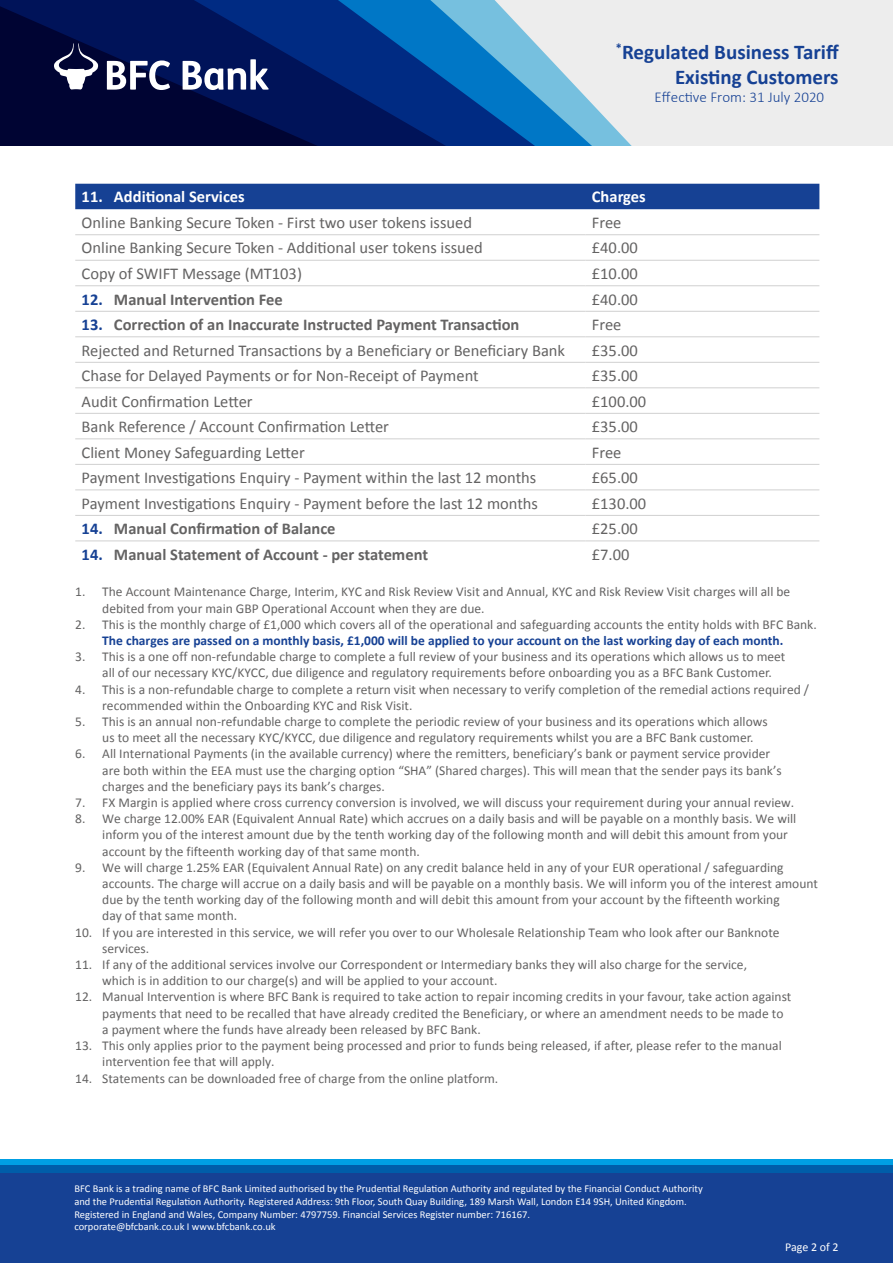
<style>
.page{position:relative;width:893px;height:1263px;background:#fff}
.page>*{position:absolute;margin:0;border:0;box-sizing:border-box;transform-origin:0 0}
.t1{font:700 21px/25.2px "Calibri";color:#164194;text-align:right}
.t2{font:16.5px "Calibri";color:#646363}
.t3{font:700 16.5px "Calibri";color:#646363}
.t4{font:700 16.5px "Calibri";color:#fff}
.t5{font:300 15px "Calibri";color:#164194}
.t6{font:13.5px/16.2px "Calibri";color:#646363}
.t7{font:700 13.5px "Calibri";color:#164194}
.t8{font:12px "Calibri";letter-spacing:-.005em;color:#fff}
.t9{font:10.5px/12.6px "Calibri";color:#fff}
.s1{color:#164194}
</style>
<div class="page">
<div style="left:0;top:0;width:893px;height:145px;background:#ededed"></div>
<svg style="left:0;top:0;width:631px;height:145px;background:#264a84"></svg>
<div style="left:0;top:1173px;width:893px;height:90px;background:#164194"></div>
<div style="left:0;top:1164px;width:893px;height:9px;background:#005da9"></div>
<div style="left:0;top:1159px;width:893px;height:5px;background:#009fe3"></div>
<svg style="left:54px;top:43px;width:44px;height:47px;background:#4b4e70"></svg>
<svg style="left:107px;top:60px;width:63px;height:30px;background:#7d819d"></svg>
<svg style="left:183px;top:59px;width:86px;height:31px;background:#747ea4"></svg>
<div style="left:75px;top:184px;width:744px;height:25px;background:#164194"></div>
<hr style="left:75px;top:234px;width:510px;height:1px;background:#d0d0d0">
<hr style="left:585px;top:234px;width:234px;height:1px;background:#d0d0d0">
<hr style="left:75px;top:260px;width:510px;height:1px;background:#d0d0d0">
<hr style="left:585px;top:260px;width:234px;height:1px;background:#d0d0d0">
<hr style="left:75px;top:285px;width:510px;height:1px;background:#d0d0d0">
<hr style="left:585px;top:285px;width:234px;height:1px;background:#d0d0d0">
<hr style="left:75px;top:311px;width:510px;height:1px;background:#d0d0d0">
<hr style="left:585px;top:311px;width:234px;height:1px;background:#d0d0d0">
<hr style="left:75px;top:336px;width:510px;height:1px;background:#d0d0d0">
<hr style="left:585px;top:336px;width:234px;height:1px;background:#d0d0d0">
<hr style="left:75px;top:362px;width:510px;height:1px;background:#d0d0d0">
<hr style="left:585px;top:362px;width:234px;height:1px;background:#d0d0d0">
<hr style="left:75px;top:387px;width:510px;height:1px;background:#d0d0d0">
<hr style="left:585px;top:387px;width:234px;height:1px;background:#d0d0d0">
<hr style="left:75px;top:413px;width:510px;height:1px;background:#d0d0d0">
<hr style="left:585px;top:413px;width:234px;height:1px;background:#d0d0d0">
<hr style="left:75px;top:438px;width:510px;height:1px;background:#d0d0d0">
<hr style="left:585px;top:438px;width:234px;height:1px;background:#d0d0d0">
<hr style="left:75px;top:464px;width:510px;height:1px;background:#d0d0d0">
<hr style="left:585px;top:464px;width:234px;height:1px;background:#d0d0d0">
<hr style="left:75px;top:489px;width:510px;height:1px;background:#d0d0d0">
<hr style="left:585px;top:489px;width:234px;height:1px;background:#d0d0d0">
<hr style="left:75px;top:515px;width:510px;height:1px;background:#d0d0d0">
<hr style="left:585px;top:515px;width:234px;height:1px;background:#d0d0d0">
<hr style="left:75px;top:540px;width:510px;height:1px;background:#d0d0d0">
<hr style="left:585px;top:540px;width:234px;height:1px;background:#d0d0d0">
<h1 class="t1" style="left:616px;top:39px;width:224px"><sup>*</sup>Regulated Business Tariff<br>Existing Customers</h1>
<p class="t5" style="left:655px;top:88px;width:171px">Effective From: 31 July 2020</p>
<p class="t4" style="left:82px;top:185px;width:165px">11. Additional Services</p>
<p class="t4" style="left:592px;top:185px;width:55px">Charges</p>
<p class="t2" style="left:82px;top:211px;width:392px">Online Banking Secure Token - First two user tokens issued</p>
<p class="t2" style="left:592px;top:211px;width:31px">Free</p>
<p class="t2" style="left:82px;top:237px;width:403px">Online Banking Secure Token - Additional user tokens issued</p>
<p class="t2" style="left:592px;top:237px;width:47px">£40.00</p>
<p class="t2" style="left:82px;top:262px;width:222px">Copy of SWIFT Message (MT103)</p>
<p class="t2" style="left:592px;top:262px;width:47px">£10.00</p>
<p class="t3" style="left:82px;top:287px;width:203px"><span class="s1">12.</span> Manual Intervention Fee</p>
<p class="t2" style="left:592px;top:288px;width:47px">£40.00</p>
<p class="t3" style="left:82px;top:313px;width:439px"><span class="s1">13.</span> Correction of an Inaccurate Instructed Payment Transaction</p>
<p class="t2" style="left:592px;top:313px;width:31px">Free</p>
<p class="t2" style="left:82px;top:339px;width:485px">Rejected and Returned Transactions by a Beneficiary or Beneficiary Bank</p>
<p class="t2" style="left:592px;top:339px;width:47px">£35.00</p>
<p class="t2" style="left:82px;top:364px;width:399px">Chase for Delayed Payments or for Non-Receipt of Payment</p>
<p class="t2" style="left:592px;top:364px;width:47px">£35.00</p>
<p class="t2" style="left:82px;top:390px;width:173px">Audit Confirmation Letter</p>
<p class="t2" style="left:592px;top:390px;width:56px">£100.00</p>
<p class="t2" style="left:82px;top:415px;width:309px">Bank Reference / Account Confirmation Letter</p>
<p class="t2" style="left:592px;top:415px;width:47px">£35.00</p>
<p class="t2" style="left:82px;top:441px;width:225px">Client Money Safeguarding Letter</p>
<p class="t2" style="left:592px;top:441px;width:31px">Free</p>
<p class="t2" style="left:82px;top:466px;width:456px">Payment Investigations Enquiry - Payment within the last 12 months</p>
<p class="t2" style="left:592px;top:466px;width:47px">£65.00</p>
<p class="t2" style="left:82px;top:492px;width:458px">Payment Investigations Enquiry - Payment before the last 12 months</p>
<p class="t2" style="left:592px;top:492px;width:56px">£130.00</p>
<p class="t3" style="left:82px;top:517px;width:255px"><span class="s1">14.</span> Manual Confirmation of Balance</p>
<p class="t2" style="left:592px;top:517px;width:47px">£25.00</p>
<p class="t3" style="left:82px;top:542px;width:348px"><span class="s1">14.</span> Manual Statement of Account - per statement</p>
<p class="t2" style="left:592px;top:543px;width:39px">£7.00</p>
<p class="t6" style="left:102px;top:583px;width:690px;text-indent:-27px">1. The Account Maintenance Charge, Interim, KYC and Risk Review Visit and Annual, KYC and Risk Review Visit charges will all be debited from your main GBP Operational Account when they are due.</p>
<p class="t6" style="left:75px;top:616px;width:743px">2. This is the monthly charge of £1,000 which covers all of the operational and safeguarding accounts the entity holds with BFC Bank.</p>
<p class="t7" style="left:102px;top:631px;width:683px">The charges are passed on a monthly basis, £1,000 will be applied to your account on the last working day of each month.</p>
<p class="t6" style="left:102px;top:648px;width:685px;text-indent:-27px">3. This is a one off non-refundable charge to complete a full review of your business and its operations which allows us to meet all of our necessary KYC/KYCC, due diligence and regulatory requirements before onboarding you as a BFC Bank Customer.</p>
<p class="t6" style="left:102px;top:681px;width:708px;text-indent:-27px">4. This is a non-refundable charge to complete a return visit when necessary to verify completion of the remedial actions required / recommended within the Onboarding KYC and Risk Visit.</p>
<p class="t6" style="left:102px;top:713px;width:667px;text-indent:-27px">5. This is an annual non-refundable charge to complete the periodic review of your business and its operations which allows us to meet all the necessary KYC/KYCC, due diligence and regulatory requirements whilst you are a BFC Bank customer.</p>
<p class="t6" style="left:102px;top:745px;width:681px;text-indent:-27px">6. All International Payments (in the available currency) where the remitters, beneficiary’s bank or payment service provider are both within the EEA must use the charging option “SHA” (Shared charges). This will mean that the sender pays its bank’s charges and the beneficiary pays its bank’s charges.</p>
<p class="t6" style="left:75px;top:794px;width:720px">7. FX Margin is applied where cross currency conversion is involved, we will discuss your requirement during your annual review.</p>
<p class="t6" style="left:102px;top:810px;width:695px;text-indent:-27px">8. We charge 12.00% EAR (Equivalent Annual Rate) which accrues on a daily basis and will be payable on a monthly basis. We will inform you of the interest amount due by the tenth working day of the following month and will debit this amount from your account by the fifteenth working day of that same month.</p>
<p class="t6" style="left:102px;top:859px;width:717px;text-indent:-27px">9. We will charge 1.25% EAR (Equivalent Annual Rate) on any credit balance held in any of your EUR operational / safeguarding accounts. The charge will accrue on a daily basis and will be payable on a monthly basis. We will inform you of the interest amount due by the tenth working day of the following month and will debit this amount from your account by the fifteenth working<br>day of that same month.</p>
<p class="t6" style="left:102px;top:924px;width:679px;text-indent:-27px">10. If you are interested in this service, we will refer you over to our Wholesale Relationship Team who look after our Banknote services.</p>
<p class="t6" style="left:102px;top:956px;width:646px;text-indent:-27px">11. If any of the additional services involve our Correspondent or Intermediary banks they will also charge for the service, which is in addition to our charge(s) and will be applied to your account.</p>
<p class="t6" style="left:102px;top:988px;width:691px;text-indent:-27px">12. Manual Intervention is where BFC Bank is required to take action to repair incoming credits in your favour, take action against payments that need to be recalled that have already credited the Beneficiary, or where an amendment needs to be made to a payment where the funds have already been released by BFC Bank.</p>
<p class="t6" style="left:102px;top:1037px;width:681px;text-indent:-27px">13. This only applies prior to the payment being processed and prior to funds being released, if after, please refer to the manual intervention fee that will apply.</p>
<p class="t6" style="left:75px;top:1069px;width:425px">14. Statements can be downloaded free of charge from the online platform.</p>
<p class="t9" style="left:74px;top:1182px;width:630px">BFC Bank is a trading name of BFC Bank Limited authorised by the Prudential Regulation Authority and regulated by the Financial Conduct Authority and the Prudential Regulation Authority. Registered Address: 9th Floor, South Quay Building, 189 Marsh Wall, London E14 9SH, United Kingdom.<br>Registered in England and Wales, Company Number: 4797759. Financial Services Register number: 716167.<br>corporate@bfcbank.co.uk I www.bfcbank.co.uk</p>
<p class="t8" style="left:785px;top:1239px;width:55px">Page 2 of 2</p>
</div>
